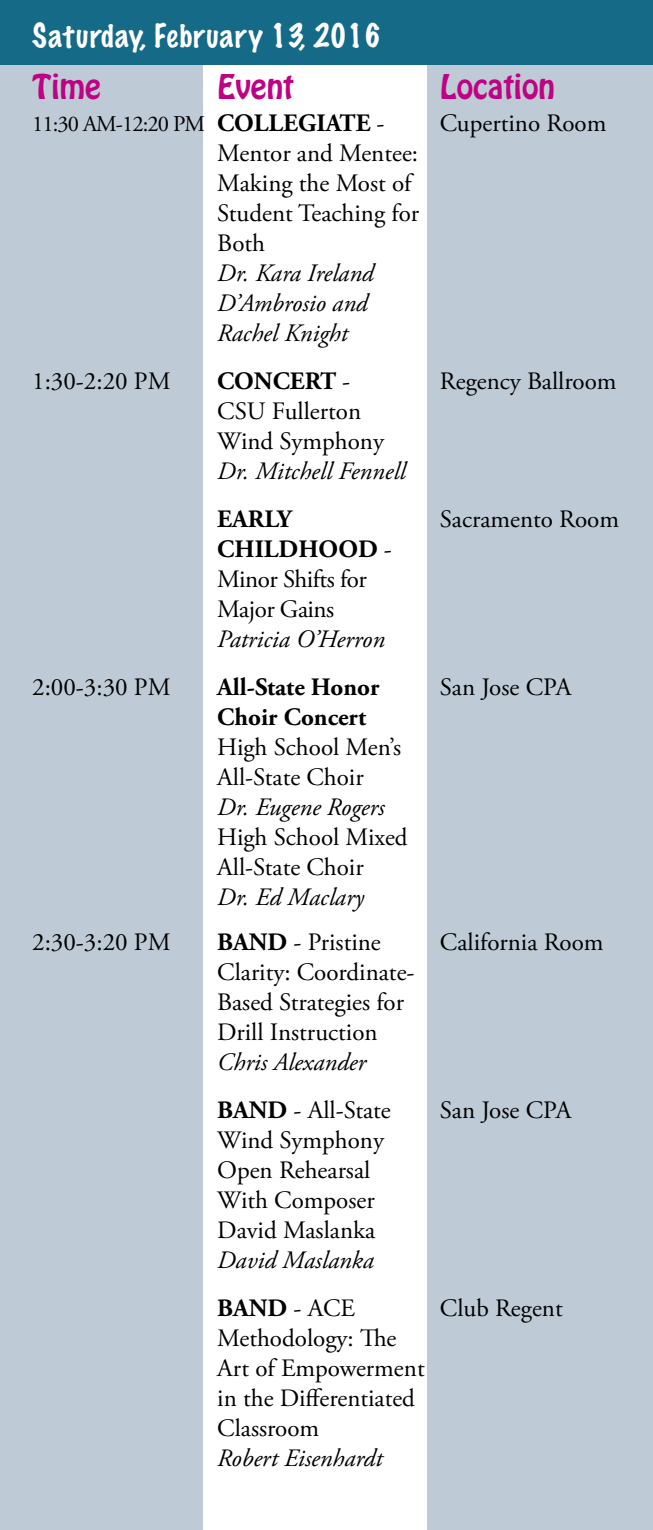
<style>
.page{position:relative;width:653px;height:1530px;background:#fff}
.page>*{position:absolute;margin:0;border:0;box-sizing:border-box;transform-origin:0 0}
.t1{font:100 30px "Marker Felt";letter-spacing:.035em;color:#fff}
.t2{font:30px "Hobo Std";color:#bf0183}
.t3{font:25px/30px "Adobe Garamond Pro";color:#000}
.t4{font:italic 25px/30px "Adobe Garamond Pro";color:#000}
.t5{font:700 25px "Adobe Garamond Pro";color:#000}
.t6{font:25px/30px "Adobe Garamond Pro";letter-spacing:-.02em;color:#000}
.t7{font:22.5px "Adobe Garamond Pro";letter-spacing:-.04em;color:#000}
.s1{font-weight:700;font-size:25px}
.s2{font-size:25px}
.s3{font-weight:400}
.s4{font-weight:700}
.s5{font-weight:700;font-style:normal}
.s6{font-style:normal}
</style>
<div class="page">
<div style="left:427px;top:65px;width:225px;height:1465px;background:#becbd6"></div>
<div style="left:0;top:65px;width:202px;height:1465px;background:#becbd6"></div>
<div style="left:0;top:0;width:652px;height:65px;background:#156a87"></div>
<p class="t1" style="left:32px;top:12px;width:350px">Saturday, February 13, 2016</p>
<p class="t2" style="left:32px;top:66px;width:70px">Time</p>
<p class="t2" style="left:217px;top:66px;width:78px">Event</p>
<p class="t2" style="left:440px;top:66px;width:116px">Location</p>
<p class="t7" style="left:32px;top:110px;width:354px">11:30 AM-12:20 PM <span class="s1">COLLEGIATE</span> <span class="s2">-</span></p>
<p class="t3" style="left:440px;top:109px;width:168px">Cupertino Room</p>
<p class="t3" style="left:217px;top:139px;width:203px">Mentor and Mentee:<br>Making the Most of<br>Student Teaching for<br>Both</p>
<p class="t4" style="left:217px;top:258px;width:158px">Dr. Kara Ireland<br>D’Ambrosio and<br>Rachel Knight</p>
<p class="t3" style="left:32px;top:367px;width:140px">1:30-2:20 PM</p>
<p class="t5" style="left:217px;top:366px;width:134px">CONCERT <span class="s3">-</span></p>
<p class="t3" style="left:440px;top:367px;width:178px">Regency Ballroom</p>
<p class="t3" style="left:217px;top:397px;width:168px">CSU Fullerton<br>Wind Symphony</p>
<p class="t4" style="left:217px;top:456px;width:190px">Dr. Mitchell Fennell</p>
<p class="t5" style="left:217px;top:504px;width:76px">EARLY</p>
<p class="t3" style="left:440px;top:505px;width:181px">Sacramento Room</p>
<p class="t6" style="left:217px;top:535px;width:176px"><span class="s4">CHILDHOOD</span> -<br>Minor Shifts for<br>Major Gains</p>
<p class="t4" style="left:217px;top:624px;width:169px">Patricia O’Herron</p>
<p class="t3" style="left:32px;top:673px;width:140px">2:00-3:30 PM</p>
<p class="t5" style="left:217px;top:672px;width:163px">All-State Honor</p>
<p class="t3" style="left:440px;top:673px;width:133px">San Jose CPA</p>
<p class="t5" style="left:217px;top:702px;width:150px">Choir Concert</p>
<p class="t3" style="left:217px;top:733px;width:185px">High School Men’s<br>All-State Choir</p>
<p class="t4" style="left:217px;top:792px;width:169px">Dr. Eugene Rogers</p>
<p class="t3" style="left:217px;top:823px;width:192px">High School Mixed<br>All-State Choir</p>
<p class="t4" style="left:217px;top:882px;width:148px">Dr. Ed Maclary</p>
<p class="t3" style="left:32px;top:928px;width:140px">2:30-3:20 PM</p>
<p class="t3" style="left:217px;top:928px;width:165px"><span class="s4">BAND</span> - Pristine</p>
<p class="t3" style="left:440px;top:928px;width:165px">California Room</p>
<p class="t3" style="left:217px;top:958px;width:199px">Clarity: Coordinate-<br>Based Strategies for<br>Drill Instruction</p>
<p class="t4" style="left:217px;top:1038px;width:175px;line-height:48px">Chris Alexander<br><span class="s5">BAND</span> <span class="s6">- All-State</span></p>
<p class="t3" style="left:440px;top:1096px;width:133px">San Jose CPA</p>
<p class="t3" style="left:217px;top:1126px;width:168px">Wind Symphony<br>Open Rehearsal<br>With Composer<br>David Maslanka</p>
<p class="t4" style="left:217px;top:1236px;width:158px;line-height:48px">David Maslanka<br><span class="s5">BAND</span> <span class="s6">- ACE</span></p>
<p class="t3" style="left:217px;top:1324px;width:209px">Methodology: The<br>Art of Empowerment in the Differentiated<br>Classroom</p>
<p class="t4" style="left:217px;top:1443px;width:167px">Robert Eisenhardt</p>
<p class="t3" style="left:440px;top:1294px;width:124px">Club Regent</p>
</div>
